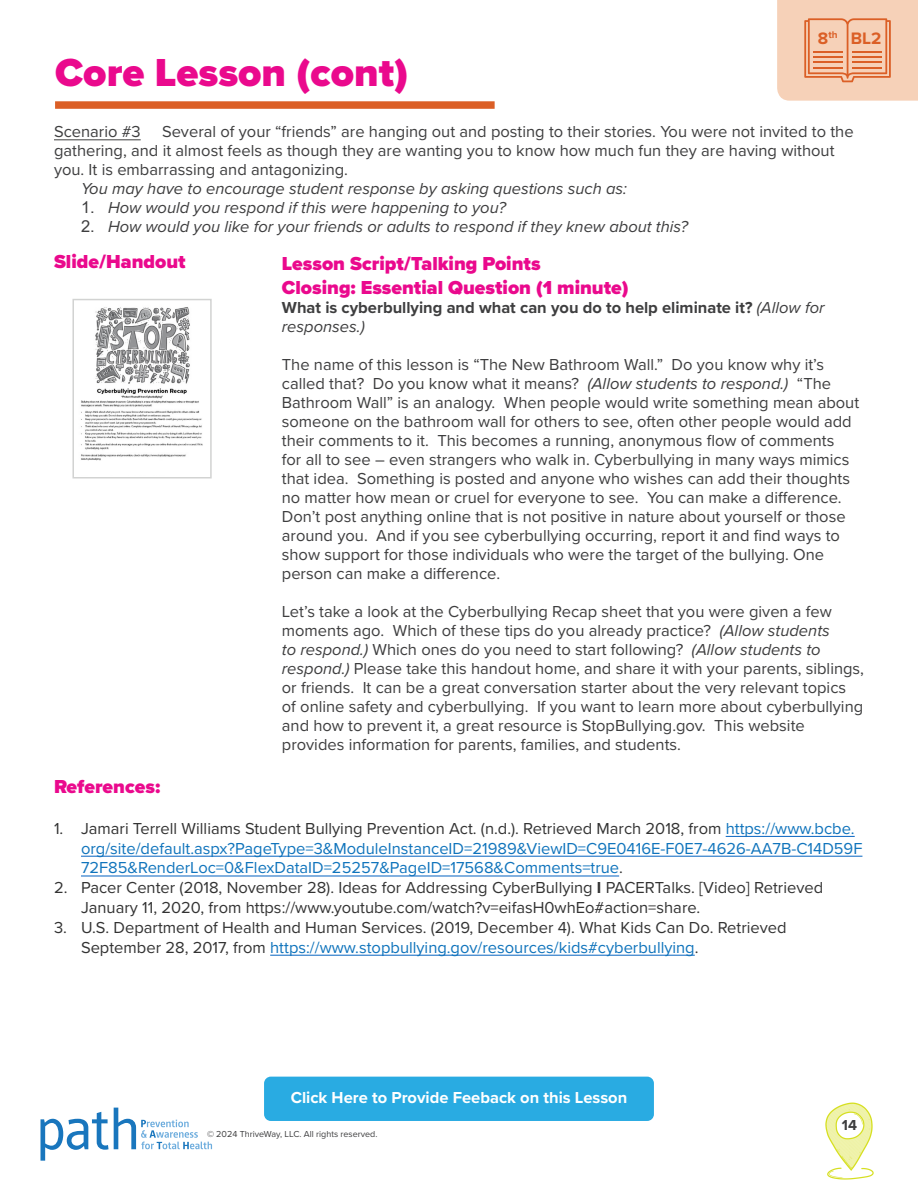
<style>
.page{position:relative;width:918px;height:1188px;background:#fff}
.page>*{position:absolute;margin:0;border:0;box-sizing:border-box;transform-origin:0 0}
.t1{font:900 40.5px "Proxima Nova";color:#ea098d}
.Paragraph_Style_-_11_pt{font:900 19.5px "Proxima Nova";color:#ea098d}
.t2{font:700 17.25px "Proxima Nova";color:#db5f26}
.t3{font:16.5px/19px "Proxima Nova";color:#3e3e3f}
.t4{font:16.5px/19.8px "Proxima Nova";color:#333}
.t5{font:16.5px/19.8px "Proxima Nova";color:#1074bc}
.t6{font:italic 16.5px "Proxima Nova";color:#3e3e3f}
.t7{font:700 16.5px/18.9px "Proxima Nova";color:#3e3e3f}
.t8{font:700 16.5px "Proxima Nova";color:#fff}
.t9{font:700 15px "Proxima Nova";color:#3e3e3f}
.t10{font:9px "Proxima Nova";color:#3e3e3f}
.s1{font-family:"Arial";font-style:normal}
.s2{font-weight:400;font-style:italic}
.s3{font-style:italic}
.s4{color:#333}
.s5{font-weight:700}
.s6{color:#1074bc}
</style>
<div class="page">
<svg style="left:825px;top:1103px;width:49px;height:77px"></svg>
<svg style="left:777px;top:0;width:141px;height:101px;background:#f4cab0"></svg>
<hr style="left:813px;top:51px;width:30px;height:2px;background:#db5f26">
<hr style="left:813px;top:56px;width:30px;height:2px;background:#db5f26">
<hr style="left:813px;top:62px;width:30px;height:1px;background:#db5f26">
<hr style="left:813px;top:67px;width:30px;height:2px;background:#db5f26">
<hr style="left:852px;top:51px;width:30px;height:2px;background:#db5f26">
<hr style="left:852px;top:56px;width:30px;height:2px;background:#db5f26">
<hr style="left:852px;top:62px;width:30px;height:1px;background:#db5f26">
<hr style="left:852px;top:67px;width:30px;height:2px;background:#db5f26">
<svg style="left:41px;top:1108px;width:171px;height:53px"></svg>
<hr style="left:54px;top:139px;width:87px;height:1px;background:#3e3e3f">
<div style="left:55px;top:101px;width:440px;height:8px;background:#db5f26"></div>
<hr style="left:726px;top:836px;width:129px;height:1px;background:#0563c1">
<hr style="left:81px;top:856px;width:781px;height:1px;background:#0563c1">
<hr style="left:81px;top:876px;width:538px;height:1px;background:#0563c1">
<hr style="left:270px;top:955px;width:425px;height:1px;background:#0563c1">
<img style="left:81px;top:307px;width:122px;height:154px">
<div style="left:72px;top:299px;width:140px;height:179px;border:2px solid #d2d3d2"></div>
<div style="left:264px;top:1077px;width:390px;height:44px;background:#29abe2;border-radius:7px"></div>
<p class="t1" style="left:55px;top:42px;width:355px">Core Lesson (cont)</p>
<p class="t2" style="left:818px;top:25px;width:65px">8<sup>th</sup> BL2</p>
<p class="t3" style="left:54px;top:122px;width:801px;text-indent:108px">Several of your “friends” are hanging out and posting to their stories. You were not invited to the gathering, and it almost feels as though they are wanting you to know how much fun they are having without you. It is embarrassing and antagonizing.</p>
<p class="t6" style="left:81px;top:176px;width:548px">You may have to encourage student response by asking questions such as:</p>
<p class="t6" style="left:81px;top:195px;width:427px"><span class="s1">1.</span> How would you respond if this were happening to you?</p>
<p class="t6" style="left:81px;top:214px;width:609px"><span class="s1">2.</span> How would you like for your friends or adults to respond if they knew about this?</p>
<p class="t3" style="left:54px;top:121px;width:88px">Scenario #3</p>
<p class="Paragraph_Style_-_11_pt" style="left:54px;top:247px;width:133px">Slide/Handout</p>
<p class="Paragraph_Style_-_11_pt" style="left:282px;top:249px;width:260px">Lesson Script/Talking Points</p>
<p class="Paragraph_Style_-_11_pt" style="left:282px;top:273px;width:348px">Closing: Essential Question (1 minute)</p>
<p class="t7" style="left:282px;top:298px;width:544px">What is cyberbullying and what can you do to help eliminate it? <span class="s2">(Allow for responses.)</span></p>
<p class="t3" style="left:282px;top:355px;width:579px">The name of this lesson is “The New Bathroom Wall.” Do you know why it’s called that? Do you know what it means? <span class="s3">(Allow students to respond.)</span> “The Bathroom Wall” is an analogy. When people would write something mean about someone on the bathroom wall for others to see, often other people would add their comments to it. This becomes a running, anonymous flow of comments<br>for all to see – even strangers who walk in. Cyberbullying in many ways mimics that idea. Something is posted and anyone who wishes can add their thoughts no matter how mean or cruel for everyone to see. You can make a difference.<br>Don’t post anything online that is not positive in nature about yourself or those around you. And if you see cyberbullying occurring, report it and find ways to show support for those individuals who were the target of the bullying. One person can make a difference.</p>
<p class="t3" style="left:282px;top:601px;width:584px">Let’s take a look at the Cyberbullying Recap sheet that you were given a few moments ago. Which of these tips do you already practice? <span class="s3">(Allow students<br>to respond.)</span> Which ones do you need to start following? <span class="s3">(Allow students to respond.)</span> Please take this handout home, and share it with your parents, siblings, or friends. It can be a great conversation starter about the very relevant topics of online safety and cyberbullying. If you want to learn more about cyberbullying and how to prevent it, a great resource is StopBullying.gov. This website provides information for parents, families, and students.</p>
<p class="Paragraph_Style_-_11_pt" style="left:54px;top:772px;width:108px">References:</p>
<p class="t5" style="left:81px;top:818px;width:783px;text-indent:-27px"><span class="s4">1. Jamari Terrell Williams Student Bullying Prevention Act. (n.d.). Retrieved March 2018, from</span> https://www.bcbe. org/site/default.aspx?PageType=3&amp;ModuleInstanceID=21989&amp;ViewID=C9E0416E-F0E7-4626-AA7B-C14D59F<br>72F85&amp;RenderLoc=0&amp;FlexDataID=25257&amp;PageID=17568&amp;Comments=true<span class="s4">.</span></p>
<p class="t4" style="left:81px;top:877px;width:744px;text-indent:-27px">2. Pacer Center (2018, November 28). Ideas for Addressing CyberBullying <span class="s5">I</span> PACERTalks. [Video] Retrieved<br>January 11, 2020, from https://www.youtube.com/watch?v=eifasH0whEo#action=share.</p>
<p class="t4" style="left:81px;top:917px;width:707px;text-indent:-27px">3. U.S. Department of Health and Human Services. (2019, December 4). What Kids Can Do. Retrieved<br>September 28, 2017, from <span class="s6">https://www.stopbullying.gov/resources/kids#cyberbullying</span>.</p>
<p class="t8" style="left:291px;top:1085px;width:338px">Click Here to Provide Feeback on this Lesson</p>
<p class="t10" style="left:207px;top:1128px;width:172px">© 2024 ThriveWay, LLC. All rights reserved.</p>
<p class="t9" style="left:842px;top:1114px;width:17px">14</p>
</div>
